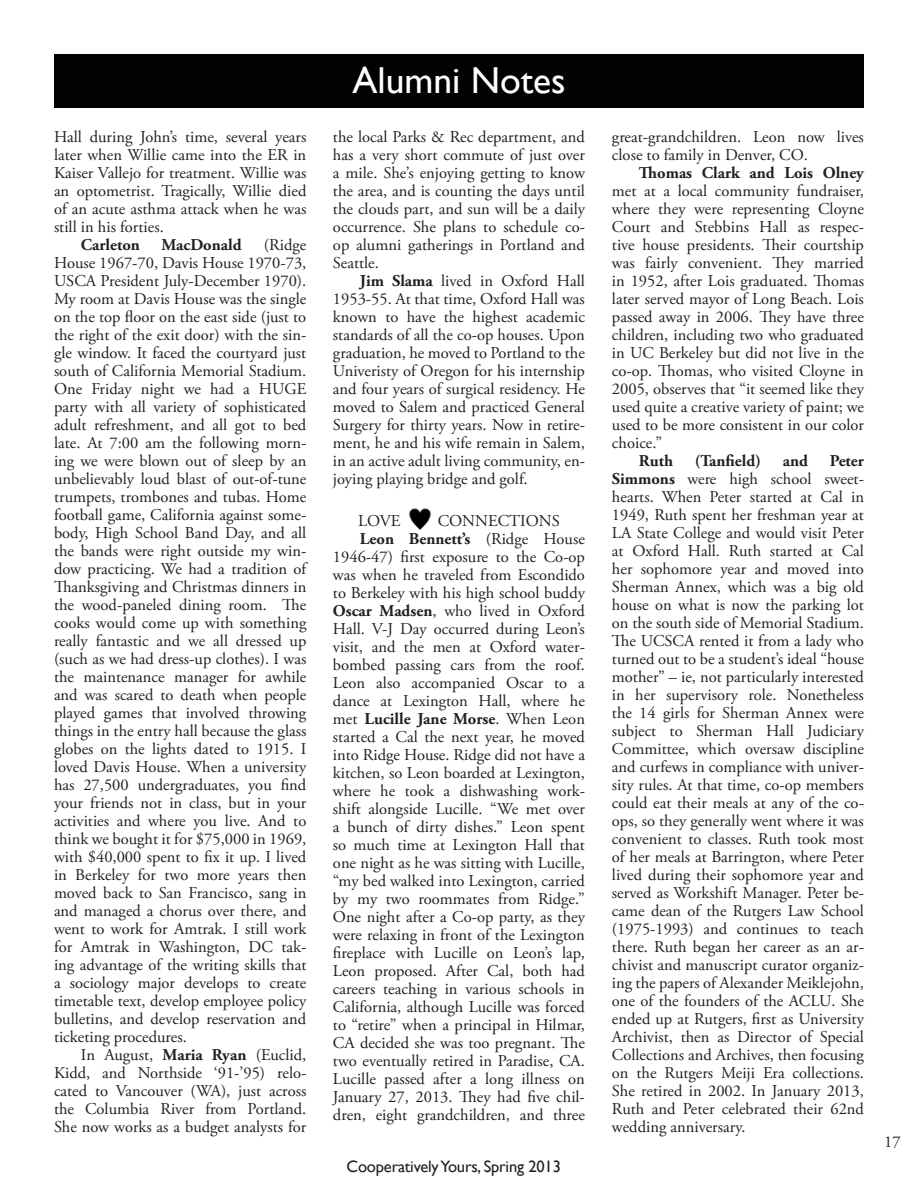
<style>
.page{position:relative;width:918px;height:1188px;background:#fff}
.page>*{position:absolute;margin:0;border:0;box-sizing:border-box;transform-origin:0 0}
.t1{font:37.5px "Gill Sans";color:#fff}
.t2{font:16.5px/18px "Adobe Garamond Pro";color:#231f20;text-align:justify}
.t3{font:700 16.5px "Adobe Garamond Pro";color:#231f20}
.t4{font:16.5px "Gill Sans";letter-spacing:-.01em;color:#231f20}
.s1{font-weight:700}
.s2{font-weight:400}
</style>
<div class="page">
<div style="left:54px;top:54px;width:810px;height:54px;background:#010203"></div>
<img style="left:409px;top:508px;width:22px;height:22px">
<p class="t2" style="left:54px;top:128px;width:254px">Hall during John’s time, several years later when Willie came into the ER in Kaiser Vallejo for treatment. Willie was an optometrist. Tragically, Willie died of an acute asthma attack when he was still in his forties.</p>
<p class="t3" style="left:81px;top:235px;width:61px">Carleton</p>
<p class="t3" style="left:161px;top:235px;width:82px">MacDonald</p>
<p class="t2" style="left:54px;top:236px;width:254px;text-indent:210px">(Ridge House 1967-70, Davis House 1970-73, USCA President July-December 1970).<br>My room at Davis House was the single on the top floor on the east side (just to the right of the exit door) with the sin&shy;gle window. It faced the courtyard just south of California Memorial Stadium.<br>One Friday night we had a HUGE party with all variety of sophisticated adult refreshment, and all got to bed late. At 7:00 am the following morn&shy;ing we were blown out of sleep by an unbelievably loud blast of out-of-tune trumpets, trombones and tubas. Home football game, California against some&shy;body, High School Band Day, and all the bands were right outside my win&shy;dow practicing. We had a tradition of Thanksgiving and Christmas dinners in the wood-paneled dining room. The cooks would come up with something really fantastic and we all dressed up (such as we had dress-up clothes). I was the maintenance manager for awhile and was scared to death when people played games that involved throwing things in the entry hall because the glass globes on the lights dated to 1915. I loved Davis House. When a university has 27,500 undergraduates, you find your friends not in class, but in your activities and where you live. And to think we bought it for $75,000 in 1969, with $40,000 spent to fix it up. I lived in Berkeley for two more years then moved back to San Francisco, sang in and managed a chorus over there, and went to work for Amtrak. I still work for Amtrak in Washington, DC tak&shy;ing advantage of the writing skills that a sociology major develops to create timetable text, develop employee policy bulletins, and develop reservation and ticketing procedures.</p>
<p class="t2" style="left:54px;top:1046px;width:254px;text-indent:27px">In August, <span class="s1">Maria Ryan</span> (Euclid, Kidd, and Northside ‘91-’95) relo&shy;cated to Vancouver (WA), just across the Columbia River from Portland.<br>She now works as a budget analysts for</p>
<h1 class="t1" style="left:353px;top:59px;width:215px">Alumni Notes</h1>
<p class="t2" style="left:333px;top:128px;width:254px">the local Parks &amp; Rec department, and has a very short commute of just over a mile. She’s enjoying getting to know the area, and is counting the days until the clouds part, and sun will be a daily occurrence. She plans to schedule co&shy;op alumni gatherings in Portland and Seattle.</p>
<p class="t2" style="left:333px;top:272px;width:254px;text-indent:27px"><span class="s1">Jim Slama</span> lived in Oxford Hall 1953-55. At that time, Oxford Hall was known to have the highest academic standards of all the co-op houses. Upon graduation, he moved to Portland to the Univeristy of Oregon for his internship and four years of surgical residency. He moved to Salem and practiced General Surgery for thirty years. Now in retire&shy;ment, he and his wife remain in Salem, in an active adult living community, en&shy;joying playing bridge and golf.</p>
<p class="t2" style="left:358px;top:512px;width:44px">LOVE</p>
<p class="t2" style="left:438px;top:512px;width:124px">CONNECTIONS</p>
<p class="t3" style="left:360px;top:529px;width:226px">Leon Bennett’s <span class="s2">(Ridge House</span></p>
<p class="t2" style="left:333px;top:548px;width:254px">1946-47) first exposure to the Co-op</p>
<p class="t2" style="left:333px;top:566px;width:254px">was when he traveled from Escondido</p>
<p class="t2" style="left:333px;top:584px;width:254px">to Berkeley with his high school buddy</p>
<p class="t2" style="left:333px;top:602px;width:254px"><span class="s1">Oscar Madsen</span>, who lived in Oxford</p>
<p class="t2" style="left:333px;top:620px;width:253px">Hall. V-J Day occurred during Leon’s</p>
<p class="t2" style="left:333px;top:638px;width:253px">visit, and the men at Oxford water-</p>
<p class="t2" style="left:333px;top:656px;width:253px">bombed passing cars from the roof.</p>
<p class="t2" style="left:333px;top:674px;width:253px">Leon also accompanied Oscar to a</p>
<p class="t2" style="left:333px;top:692px;width:253px">dance at Lexington Hall, where he</p>
<p class="t3" style="left:333px;top:709px;width:254px"><span class="s2">met</span> Lucille Jane Morse<span class="s2">. When Leon</span></p>
<p class="t2" style="left:333px;top:728px;width:254px">started a Cal the next year, he moved</p>
<p class="t2" style="left:333px;top:746px;width:254px">into Ridge House. Ridge did not have a</p>
<p class="t2" style="left:333px;top:764px;width:253px">kitchen, so Leon boarded at Lexington,</p>
<p class="t2" style="left:333px;top:782px;width:254px">where he took a dishwashing work-</p>
<p class="t2" style="left:333px;top:800px;width:254px">shift alongside Lucille. “We met over</p>
<p class="t2" style="left:333px;top:818px;width:254px">a bunch of dirty dishes.” Leon spent</p>
<p class="t2" style="left:333px;top:836px;width:254px">so much time at Lexington Hall that</p>
<p class="t2" style="left:333px;top:854px;width:253px">one night as he was sitting with Lucille,</p>
<p class="t2" style="left:333px;top:872px;width:254px">“my bed walked into Lexington, carried</p>
<p class="t2" style="left:333px;top:890px;width:254px">by my two roommates from Ridge.”</p>
<p class="t2" style="left:333px;top:908px;width:253px">One night after a Co-op party, as they</p>
<p class="t2" style="left:333px;top:926px;width:253px">were relaxing in front of the Lexington</p>
<p class="t2" style="left:333px;top:944px;width:253px">fireplace with Lucille on Leon’s lap,</p>
<p class="t2" style="left:333px;top:962px;width:253px">Leon proposed. After Cal, both had</p>
<p class="t2" style="left:333px;top:980px;width:253px">careers teaching in various schools in</p>
<p class="t2" style="left:333px;top:998px;width:253px">California, although Lucille was forced</p>
<p class="t2" style="left:333px;top:1016px;width:253px">to “retire” when a principal in Hilmar,</p>
<p class="t2" style="left:333px;top:1034px;width:253px">CA decided she was too pregnant. The</p>
<p class="t2" style="left:333px;top:1052px;width:254px">two eventually retired in Paradise, CA.</p>
<p class="t2" style="left:333px;top:1070px;width:253px">Lucille passed after a long illness on</p>
<p class="t2" style="left:333px;top:1088px;width:253px">January 27, 2013. They had five chil-</p>
<p class="t2" style="left:333px;top:1106px;width:254px">dren, eight grandchildren, and three</p>
<p class="t4" style="left:346px;top:1157px;width:216px">Cooperatively Yours, Spring 2013</p>
<p class="t2" style="left:612px;top:128px;width:253px">great-grandchildren. Leon now lives close to family in Denver, CO.</p>
<p class="t3" style="left:639px;top:163px;width:226px">Thomas Clark and Lois Olney</p>
<p class="t2" style="left:612px;top:182px;width:254px">met at a local community fundraiser, where they were representing Cloyne Court and Stebbins Hall as respec&shy;tive house presidents. Their courtship was fairly convenient. They married in 1952, after Lois graduated. Thomas later served mayor of Long Beach. Lois passed away in 2006. They have three children, including two who graduated in UC Berkeley but did not live in the co-op. Thomas, who visited Cloyne in 2005, observes that “it seemed like they used quite a creative variety of paint; we used to be more consistent in our color choice.”</p>
<p class="t3" style="left:639px;top:451px;width:36px">Ruth</p>
<p class="t3" style="left:695px;top:451px;width:68px">(Tanfield)</p>
<p class="t3" style="left:783px;top:451px;width:27px">and</p>
<p class="t2" style="left:612px;top:452px;width:254px;text-indent:218px"><span class="s1">Peter Simmons</span> were high school sweet&shy;hearts. When Peter started at Cal in 1949, Ruth spent her freshman year at LA State College and would visit Peter at Oxford Hall. Ruth started at Cal her sophomore year and moved into Sherman Annex, which was a big old house on what is now the parking lot on the south side of Memorial Stadium.<br>The UCSCA rented it from a lady who turned out to be a student’s ideal “house mother” – ie, not particularly interested in her supervisory role. Nonetheless the 14 girls for Sherman Annex were subject to Sherman Hall Judiciary Committee, which oversaw discipline and curfews in compliance with univer&shy;sity rules. At that time, co-op members could eat their meals at any of the co&shy;ops, so they generally went where it was convenient to classes. Ruth took most of her meals at Barrington, where Peter lived during their sophomore year and served as Workshift Manager. Peter be&shy;came dean of the Rutgers Law School (1975-1993) and continues to teach there. Ruth began her career as an ar&shy;chivist and manuscript curator organiz&shy;ing the papers of Alexander Meiklejohn, one of the founders of the ACLU. She ended up at Rutgers, first as University Archivist, then as Director of Special Collections and Archives, then focusing on the Rutgers Meiji Era collections.<br>She retired in 2002. In January 2013, Ruth and Peter celebrated their 62nd wedding anniversary.</p>
<p class="t2" style="left:884px;top:1134px;width:18px">17</p>
</div>
